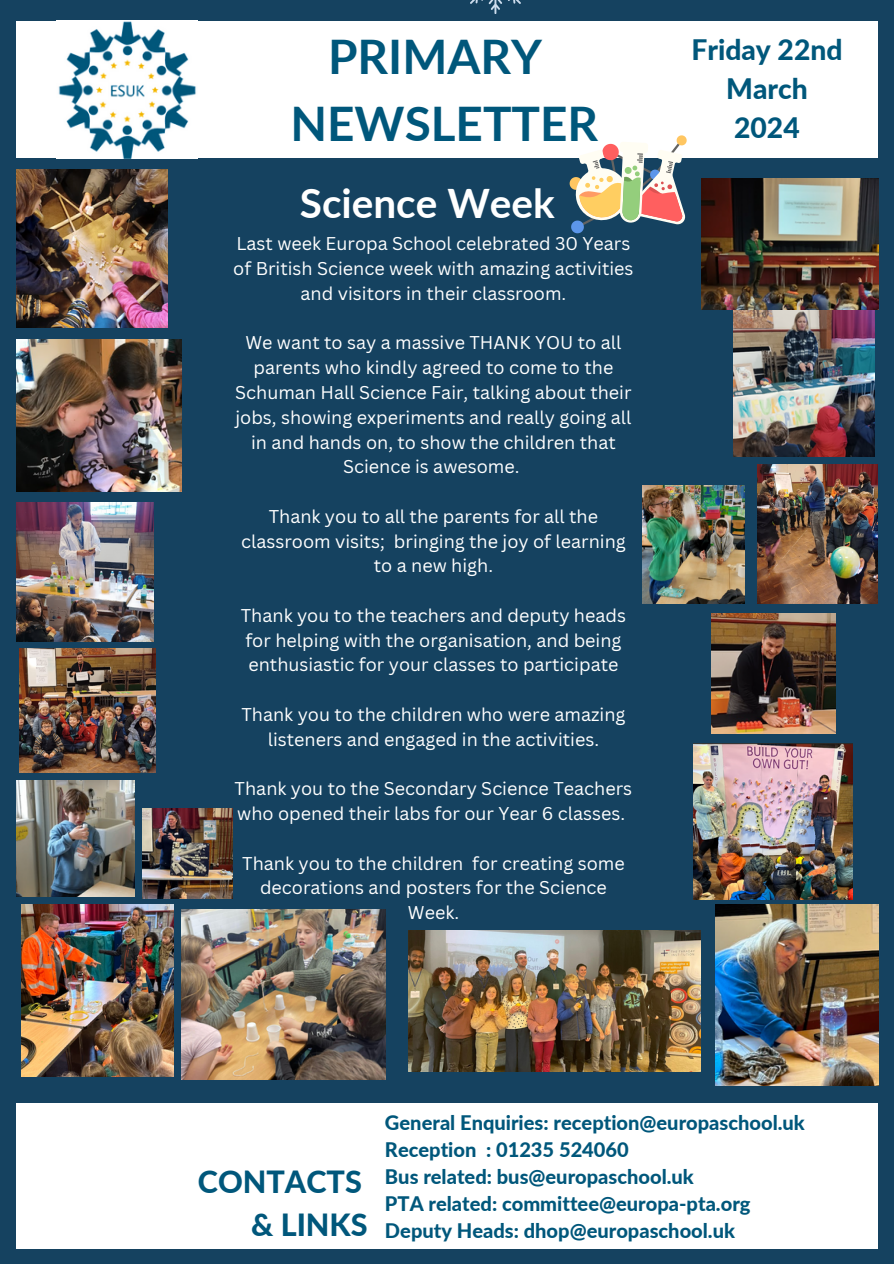
<style>
.page{position:relative;width:894px;height:1264px;background:#fff}
.page>*{position:absolute;margin:0;border:0;box-sizing:border-box;transform-origin:0 0}
.t1{font:700 47.7px/66.3px "Lato";color:#00577b;text-align:center}
.t2{font:700 40.5px "Lato";color:#fff}
.t3{font:800 30.6px/42.8px "Lato";color:#00577b;text-align:right}
.t4{font:800 28.2px/39.3px "Lato";color:#00577b;text-align:center}
.t5{font:800 20.1px/27px "Lato";color:#00577b}
.t6{font:18px/24.8px "Canva Sans";color:#fff;text-align:center}
</style>
<div class="page">
<div style="left:0;top:0;width:893px;height:1263px;background:#154260"></div>
<div style="left:16px;top:1103px;width:861px;height:146px;background:#fff"></div>
<div style="left:16px;top:21px;width:861px;height:137px;background:#fff"></div>
<svg style="left:470px;top:0;width:51px;height:14px"></svg>
<img style="left:58px;top:21px;width:138px;height:137px">
<img style="left:16px;top:339px;width:166px;height:152px">
<img style="left:16px;top:502px;width:137px;height:139px">
<img style="left:733px;top:310px;width:141px;height:146px">
<img style="left:701px;top:178px;width:176px;height:132px">
<img style="left:642px;top:485px;width:102px;height:118px">
<img style="left:16px;top:780px;width:118px;height:116px">
<img style="left:22px;top:904px;width:152px;height:172px">
<img style="left:181px;top:909px;width:204px;height:170px">
<img style="left:409px;top:930px;width:291px;height:141px">
<img style="left:715px;top:904px;width:162px;height:181px">
<img style="left:693px;top:744px;width:159px;height:155px">
<img style="left:143px;top:808px;width:90px;height:90px">
<img style="left:16px;top:169px;width:151px;height:159px">
<img style="left:19px;top:649px;width:136px;height:123px">
<img style="left:757px;top:464px;width:120px;height:139px">
<img style="left:711px;top:614px;width:123px;height:119px">
<svg style="left:569px;top:135px;width:117px;height:98px"></svg>
<p class="t1" style="left:290px;top:23px;width:309px">PRIMARY<br>NEWSLETTER</p>
<h3 class="t4" style="left:691px;top:29px;width:153px">Friday 22nd<br>March<br>2024</h3>
<p class="t2" style="left:300px;top:178px;width:256px">Science Week</p>
<p class="t6" style="left:233px;top:231px;width:401px">Last week Europa School celebrated 30 Years of British Science week with amazing activities and visitors in their classroom.</p>
<p class="t6" style="left:235px;top:330px;width:398px">We want to say a massive THANK YOU to all parents who kindly agreed to come to the Schuman Hall Science Fair, talking about their jobs, showing experiments and really going all in and hands on, to show the children that Science is awesome.</p>
<h2 class="t6" style="left:241px;top:503px;width:386px">Thank you to all the parents for all the classroom visits; bringing the joy of learning to a new high.</h2>
<p class="t6" style="left:241px;top:602px;width:386px;text-align:left">Thank you to the teachers and deputy heads for helping with the organisation, and being enthusiastic for your classes to participate</p>
<p class="t6" style="left:241px;top:701px;width:385px">Thank you to the children who were amazing listeners and engaged in the activities.</p>
<p class="t6" style="left:234px;top:775px;width:399px;text-align:left">Thank you to the Secondary Science Teachers who opened their labs for our Year 6 classes.</p>
<p class="t6" style="left:242px;top:850px;width:384px">Thank you to the children for creating some decorations and posters for the Science<br>Week.</p>
<p class="t3" style="left:198px;top:1160px;width:171px">CONTACTS &amp; LINKS</p>
<p class="t5" style="left:385px;top:1108px;width:421px">General Enquiries: reception@europaschool.uk Reception : 01235 524060<br>Bus related: bus@europaschool.uk<br>PTA related: committee@europa-pta.org Deputy Heads: dhop@europaschool.uk</p>
</div>
